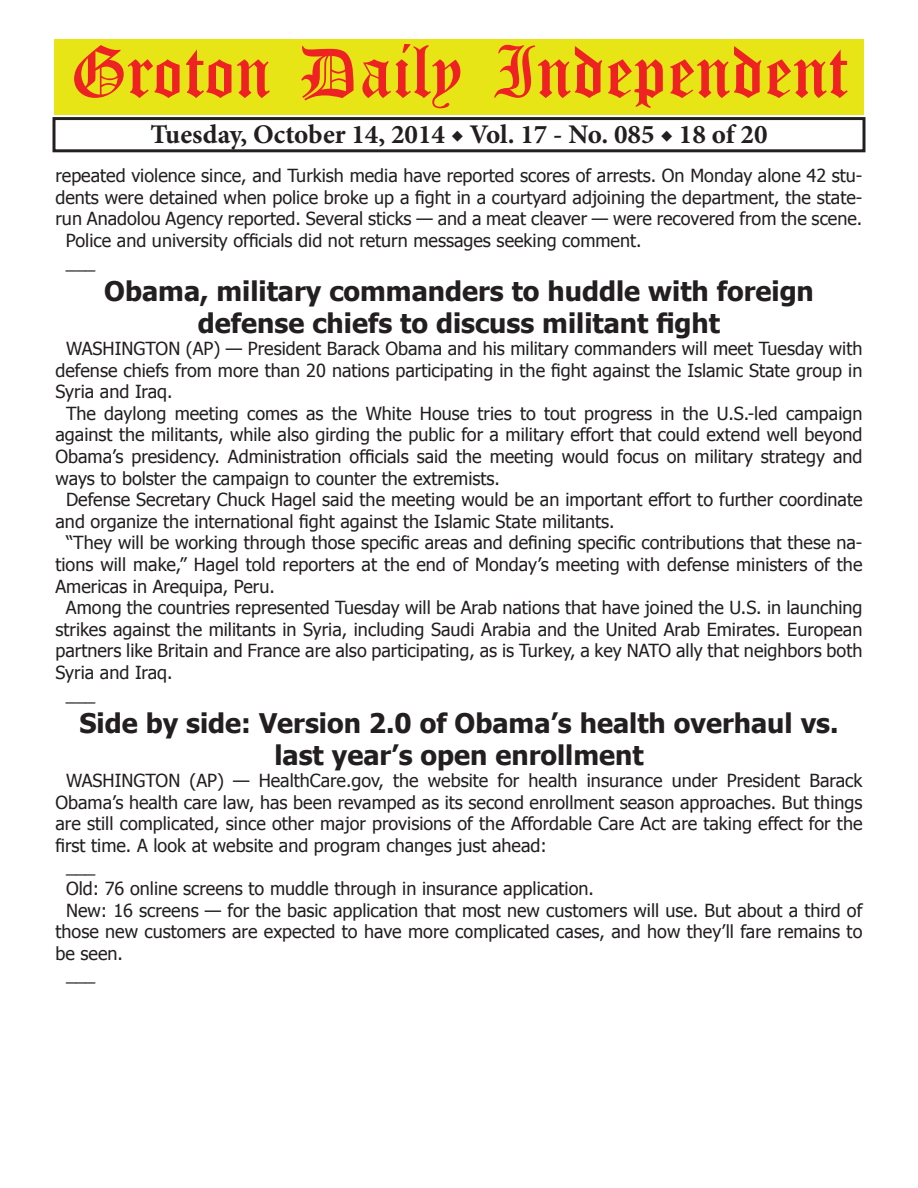
<style>
.page{position:relative;width:918px;height:1188px;background:#fff}
.page>*{position:absolute;margin:0;border:0;box-sizing:border-box;transform-origin:0 0}
.t1{font:54px "Old English Five";color:#ee2123}
.t2{font:700 27px/32.4px "Tahoma";color:#231f20;text-align:center}
.t3{font:700 27px "Minion Pro";color:#231f20}
.t4{font:18px "Tahoma";color:#231f20}
</style>
<div class="page">
<div style="left:52px;top:117px;width:814px;height:35px;border:3px solid #231f20"></div>
<div style="left:54px;top:40px;width:810px;height:75px;background:#e7e515"></div>
<h1 class="t1" style="left:70px;top:47px;width:779px">Groton Daily Independent</h1>
<h2 class="t3" style="left:150px;top:116px;width:619px">Tuesday, October 14, 2014 ◆ Vol. 17 - No. 085 ◆ 18 of 20</h2>
<p class="t4" style="left:56px;top:164px;width:808px">repeated violence since, and Turkish media have reported scores of arrests. On Monday alone 42 stu-</p>
<p class="t4" style="left:56px;top:185px;width:808px">dents were detained when police broke up a fight in a courtyard adjoining the department, the state-</p>
<p class="t4" style="left:56px;top:207px;width:808px">run Anadolou Agency reported. Several sticks — and a meat cleaver — were recovered from the scene.</p>
<p class="t4" style="left:66px;top:228px;width:577px">Police and university officials did not return messages seeking comment.</p>
<p class="t4" style="left:66px;top:250px;width:31px">___</p>
<h2 class="t2" style="left:104px;top:273px;width:711px">Obama, military commanders to huddle with foreign defense chiefs to discuss militant fight</h2>
<p class="t4" style="left:66px;top:336px;width:798px">WASHINGTON (AP) — President Barack Obama and his military commanders will meet Tuesday with</p>
<p class="t4" style="left:56px;top:358px;width:808px">defense chiefs from more than 20 nations participating in the fight against the Islamic State group in</p>
<p class="t4" style="left:56px;top:380px;width:119px">Syria and Iraq.</p>
<p class="t4" style="left:66px;top:401px;width:798px">The daylong meeting comes as the White House tries to tout progress in the U.S.-led campaign</p>
<p class="t4" style="left:56px;top:423px;width:808px">against the militants, while also girding the public for a military effort that could extend well beyond</p>
<p class="t4" style="left:56px;top:444px;width:808px">Obama’s presidency. Administration officials said the meeting would focus on military strategy and</p>
<p class="t4" style="left:56px;top:466px;width:446px">ways to bolster the campaign to counter the extremists.</p>
<p class="t4" style="left:66px;top:488px;width:798px">Defense Secretary Chuck Hagel said the meeting would be an important effort to further coordinate</p>
<p class="t4" style="left:56px;top:509px;width:561px">and organize the international fight against the Islamic State militants.</p>
<p class="t4" style="left:66px;top:531px;width:798px">“They will be working through those specific areas and defining specific contributions that these na-</p>
<p class="t4" style="left:56px;top:552px;width:808px">tions will make,” Hagel told reporters at the end of Monday’s meeting with defense ministers of the</p>
<p class="t4" style="left:56px;top:574px;width:221px">Americas in Arequipa, Peru.</p>
<p class="t4" style="left:66px;top:596px;width:798px">Among the countries represented Tuesday will be Arab nations that have joined the U.S. in launching</p>
<p class="t4" style="left:56px;top:617px;width:808px">strikes against the militants in Syria, including Saudi Arabia and the United Arab Emirates. European</p>
<p class="t4" style="left:56px;top:639px;width:808px">partners like Britain and France are also participating, as is Turkey, a key NATO ally that neighbors both</p>
<p class="t4" style="left:56px;top:660px;width:119px">Syria and Iraq.</p>
<p class="t4" style="left:66px;top:682px;width:31px">___</p>
<h2 class="t2" style="left:80px;top:705px;width:761px">Side by side: Version 2.0 of Obama’s health overhaul vs. last year’s open enrollment</h2>
<p class="t4" style="left:66px;top:768px;width:798px">WASHINGTON (AP) — HealthCare.gov, the website for health insurance under President Barack</p>
<p class="t4" style="left:56px;top:790px;width:808px">Obama’s health care law, has been revamped as its second enrollment season approaches. But things</p>
<p class="t4" style="left:56px;top:812px;width:809px">are still complicated, since other major provisions of the Affordable Care Act are taking effect for the</p>
<p class="t4" style="left:56px;top:833px;width:493px">first time. A look at website and program changes just ahead:</p>
<p class="t4" style="left:66px;top:855px;width:31px">___</p>
<p class="t4" style="left:66px;top:876px;width:530px">Old: 76 online screens to muddle through in insurance application.</p>
<p class="t4" style="left:66px;top:898px;width:798px">New: 16 screens — for the basic application that most new customers will use. But about a third of</p>
<p class="t4" style="left:56px;top:920px;width:808px">those new customers are expected to have more complicated cases, and how they’ll fare remains to</p>
<p class="t4" style="left:56px;top:941px;width:69px">be seen.</p>
<p class="t4" style="left:66px;top:963px;width:31px">___</p>
</div>
